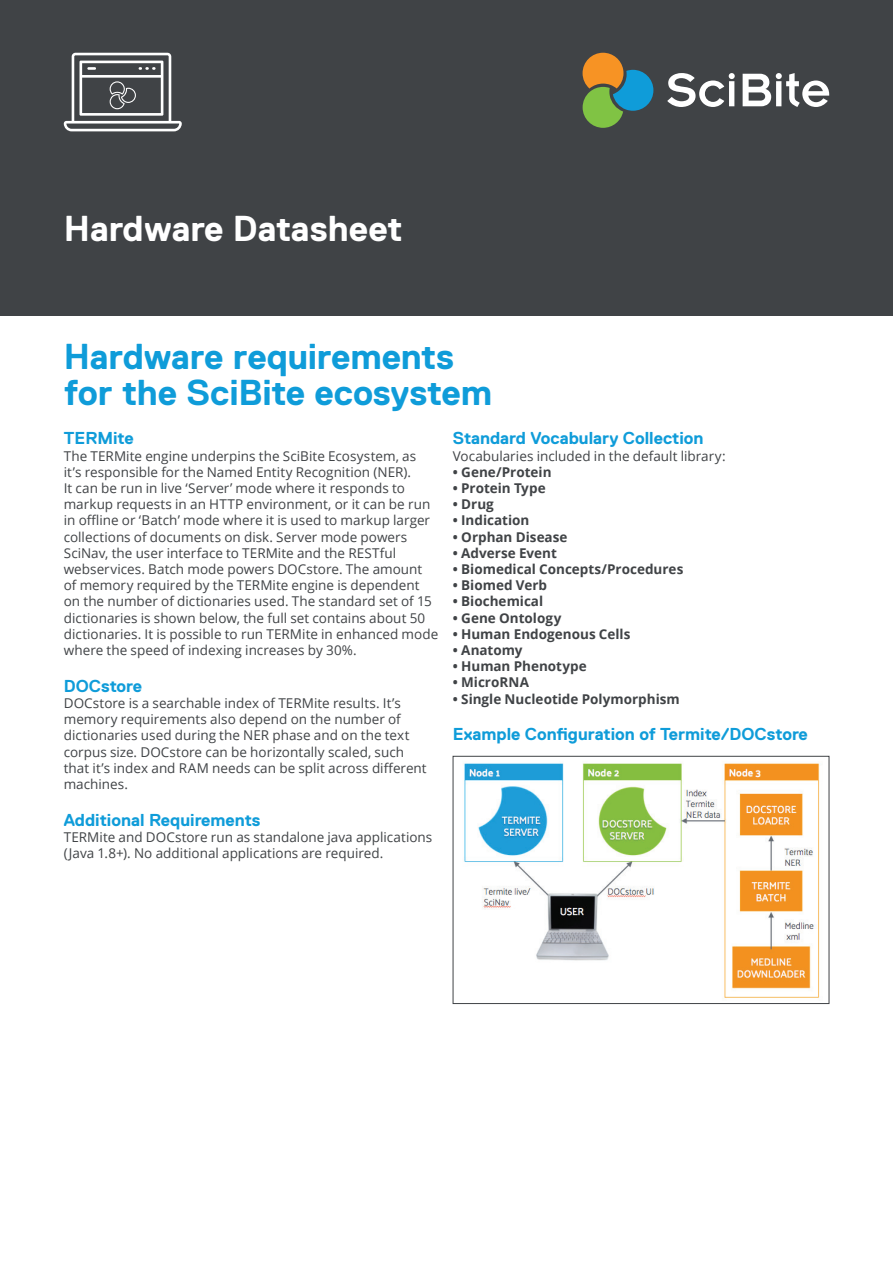
<style>
.page{position:relative;width:893px;height:1263px;background:#fff}
.page>*{position:absolute;margin:0;border:0;box-sizing:border-box;transform-origin:0 0}
.t1{font:700 36px/36px "Replica Std";letter-spacing:-.01em;color:#0f9cd9}
.t2{font:700 36px "Replica Std";color:#fff}
.t3{font:700 17.25px "Replica Std";color:#0f9cd9}
.t4{font:13.5px/16.2px "Open Sans";color:#404346}
.t5{font:700 13.5px "Open Sans";color:#404346}
</style>
<div class="page">
<div style="left:0;top:0;width:893px;height:316px;background:#404346"></div>
<svg style="left:583px;top:53px;width:70px;height:75px"></svg>
<svg style="left:667px;top:73px;width:68px;height:34px"></svg>
<svg style="left:743px;top:73px;width:86px;height:34px"></svg>
<img style="left:464px;top:763px;width:356px;height:235px">
<div style="left:453px;top:756px;width:376px;height:248px;border:1px solid #404346"></div>
<svg style="left:64px;top:53px;width:118px;height:78px"></svg>
<h1 class="t2" style="left:64px;top:208px;width:340px">Hardware Datasheet</h1>
<h1 class="t1" style="left:64px;top:339px;width:430px">Hardware requirements for the SciBite ecosystem</h1>
<p class="t3" style="left:64px;top:429px;width:72px">TERMite</p>
<p class="t4" style="left:64px;top:447px;width:376px">The TERMite engine underpins the SciBite Ecosystem, as<br>it’s responsible for the Named Entity Recognition (NER).<br>It can be run in live ‘Server’ mode where it responds to markup requests in an HTTP environment, or it can be run in offline or ‘Batch’ mode where it is used to markup larger collections of documents on disk. Server mode powers SciNav, the user interface to TERMite and the RESTful webservices. Batch mode powers DOCstore. The amount of memory required by the TERMite engine is dependent on the number of dictionaries used. The standard set of 15 dictionaries is shown below, the full set contains about 50 dictionaries. It is possible to run TERMite in enhanced mode where the speed of indexing increases by 30%.</p>
<p class="t3" style="left:64px;top:676px;width:80px">DOCstore</p>
<p class="t4" style="left:64px;top:695px;width:364px">DOCstore is a searchable index of TERMite results. It’s memory requirements also depend on the number of dictionaries used during the NER phase and on the text corpus size. DOCstore can be horizontally scaled, such that it’s index and RAM needs can be split across different machines.</p>
<p class="t3" style="left:64px;top:810px;width:198px">Additional Requirements</p>
<p class="t4" style="left:64px;top:829px;width:370px">TERMite and DOCstore run as standalone java applications (Java 1.8+). No additional applications are required.</p>
<p class="t3" style="left:453px;top:429px;width:252px">Standard Vocabulary Collection</p>
<p class="t4" style="left:453px;top:447px;width:274px">Vocabularies included in the default library:</p>
<p class="t5" style="left:453px;top:462px;width:100px">• Gene/Protein</p>
<p class="t5" style="left:453px;top:478px;width:94px">• Protein Type</p>
<p class="t5" style="left:453px;top:495px;width:42px">• Drug</p>
<p class="t5" style="left:453px;top:511px;width:78px">• Indication</p>
<p class="t5" style="left:453px;top:527px;width:116px">• Orphan Disease</p>
<p class="t5" style="left:453px;top:543px;width:105px">• Adverse Event</p>
<p class="t5" style="left:453px;top:559px;width:232px">• Biomedical Concepts/Procedures</p>
<p class="t5" style="left:453px;top:576px;width:96px">• Biomed Verb</p>
<p class="t5" style="left:453px;top:592px;width:92px">• Biochemical</p>
<p class="t5" style="left:453px;top:608px;width:110px">• Gene Ontology</p>
<p class="t5" style="left:453px;top:624px;width:179px">• Human Endogenous Cells</p>
<p class="t5" style="left:453px;top:640px;width:71px">• Anatomy</p>
<p class="t5" style="left:453px;top:657px;width:136px">• Human Phenotype</p>
<p class="t5" style="left:453px;top:673px;width:78px">• MicroRNA</p>
<p class="t5" style="left:453px;top:689px;width:228px">• Single Nucleotide Polymorphism</p>
<p class="t3" style="left:453px;top:725px;width:357px">Example Configuration of Termite/DOCstore</p>
</div>
